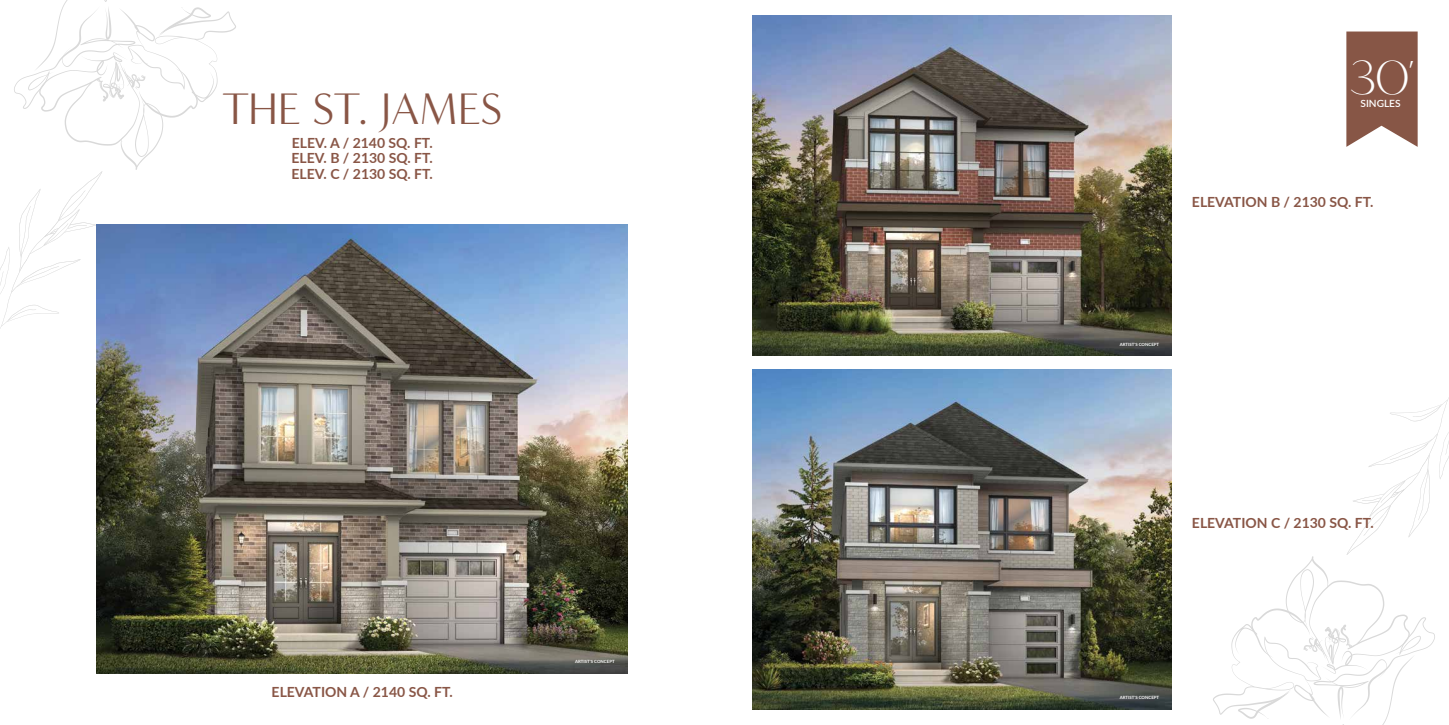
<style>
.page{position:relative;width:1449px;height:725px;background:#fff}
.page>*{position:absolute;margin:0;border:0;box-sizing:border-box;transform-origin:0 0}
.t1{font:46.81px "Saudagar";color:#fff}
.t2{font:45.32px "Minerva Modern";letter-spacing:-.015em;color:#895646}
.t3{font:700 14px/15.8px "Lato";color:#895646;text-align:justify}
.t4{font:600 9.97px "Lato";color:#fff}
.t5{font:700 4.38px "Lato";color:#fff}
</style>
<div class="page">
<svg style="left:1213px;top:397px;width:236px;height:327px"></svg>
<svg style="left:0;top:0;width:236px;height:350px"></svg>
<img style="left:97px;top:225px;width:531px;height:448px">
<img style="left:752px;top:16px;width:419px;height:340px">
<img style="left:752px;top:369px;width:419px;height:340px">
<svg style="left:1346px;top:32px;width:72px;height:115px;background:#936758"></svg>
<h2 class="t2" style="left:222px;top:83px;width:282px">THE ST. JAMES</h2>
<p class="t3" style="left:291px;top:134px;width:143px">ELEV. A / 2140 SQ. FT.<br>ELEV. B / 2130 SQ. FT.<br>ELEV. C / 2130 SQ. FT.</p>
<p class="t3" style="left:272px;top:683px;width:183px">ELEVATION A / 2140 SQ. FT.</p>
<p class="t5" style="left:575px;top:658px;width:41px">ARTIST'S CONCEPT</p>
<h1 class="t1" style="left:1351px;top:51px;width:67px">30’</h1>
<p class="t4" style="left:1360px;top:96px;width:42px">SINGLES</p>
<p class="t3" style="left:1192px;top:194px;width:183px">ELEVATION B / 2130 SQ. FT.</p>
<p class="t5" style="left:1120px;top:341px;width:41px">ARTIST'S CONCEPT</p>
<p class="t3" style="left:1192px;top:514px;width:183px">ELEVATION C / 2130 SQ. FT.</p>
<p class="t5" style="left:1120px;top:694px;width:41px">ARTIST'S CONCEPT</p>
</div>
